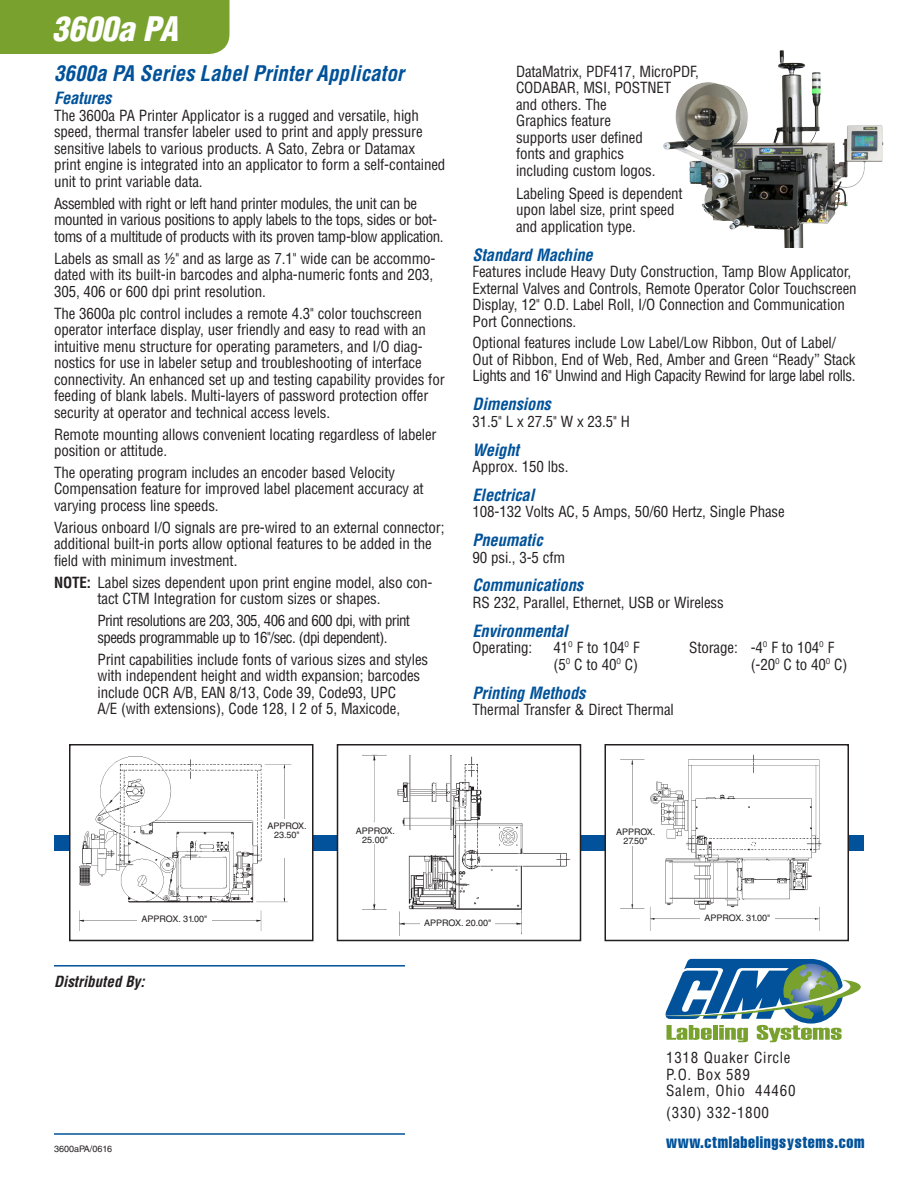
<style>
.page{position:relative;width:918px;height:1188px;background:#fff}
.page>*{position:absolute;margin:0;border:0;box-sizing:border-box;transform-origin:0 0}
.t1{font:italic 900 condensed 33px "Helvetica LT Std";color:#fff}
.t2{font:italic 700 condensed 21px "Helvetica LT Std";color:#01529a}
.Section_Head{font:italic 700 condensed 16.5px "Helvetica LT Std";letter-spacing:-.01em;color:#01529a}
.Body{font:16.5px "Helvetica LT Std Comp";letter-spacing:.04em;color:#01529a}
.Body-2{font:condensed 15px/16.5px "Helvetica LT Std";letter-spacing:-.01em;color:#231f20}
.Body-3{font:condensed 15px/16.5px "Helvetica LT Std";letter-spacing:-.03em;color:#231f20}
.Body-4{font:condensed 15px/16.5px "Helvetica LT Std";letter-spacing:-.04em;color:#231f20}
.Body-5{font:condensed 15px "Helvetica LT Std";letter-spacing:.045em;color:#231f20}
.Body-6{font:italic 700 condensed 15px "Helvetica LT Std";color:#231f20}
.Body-7{font:9px "Helvetica LT Std";color:#231f20}
.s1{font-weight:700}
</style>
<div class="page">
<div style="left:54px;top:836px;width:810px;height:15px;background:#01529a"></div>
<hr style="left:54px;top:965px;width:351px;height:2px;background:#01529a">
<hr style="left:54px;top:1133px;width:351px;height:2px;background:#01529a">
<img style="left:72px;top:756px;width:239px;height:175px">
<div style="left:69px;top:744px;width:245px;height:197px;border:2px solid #231f20"></div>
<img style="left:340px;top:755px;width:238px;height:181px">
<div style="left:337px;top:744px;width:244px;height:197px;border:2px solid #231f20"></div>
<img style="left:607px;top:754px;width:239px;height:177px">
<div style="left:604px;top:744px;width:245px;height:197px;border:2px solid #231f20"></div>
<div style="left:265px;top:821px;width:43px;height:37px;background:#fff"></div>
<div style="left:353px;top:826px;width:44px;height:18px;background:#fff"></div>
<div style="left:137px;top:914px;width:75px;height:14px;background:#fff"></div>
<div style="left:421px;top:918px;width:74px;height:13px;background:#fff"></div>
<div style="left:613px;top:827px;width:45px;height:19px;background:#fff"></div>
<div style="left:700px;top:913px;width:75px;height:13px;background:#fff"></div>
<div style="left:0;top:0;width:230px;height:54px;background:#78a22d"></div>
<svg style="left:665px;top:959px;width:196px;height:83px"></svg>
<img style="left:663px;top:50px;width:221px;height:198px">
<p class="t1" style="left:52px;top:8px;width:128px">3600a PA</p>
<p class="t2" style="left:54px;top:60px;width:351px">3600a PA Series Label Printer Applicator</p>
<p class="Section_Head" style="left:54px;top:88px;width:59px">Features</p>
<p class="Body-2" style="left:54px;top:107px;width:393px">The 3600a PA Printer Applicator is a rugged and versatile, high speed, thermal transfer labeler used to print and apply pressure sensitive labels to various products. A Sato, Zebra or Datamax print engine is integrated into an applicator to form a self-contained unit to print variable data.</p>
<p class="Body-3" style="left:54px;top:195px;width:391px">Assembled with right or left hand printer modules, the unit can be mounted in various positions to apply labels to the tops, sides or bot&shy;toms of a multitude of products with its proven tamp-blow application.</p>
<p class="Body-2" style="left:54px;top:250px;width:383px">Labels as small as ½" and as large as 7.1" wide can be accommo&shy;dated with its built-in barcodes and alpha-numeric fonts and 203,<br>305, 406 or 600 dpi print resolution.</p>
<p class="Body-2" style="left:54px;top:305px;width:392px">The 3600a plc control includes a remote 4.3" color touchscreen operator interface display, user friendly and easy to read with an intuitive menu structure for operating parameters, and I/O diag&shy;nostics for use in labeler setup and troubleshooting of interface connectivity. An enhanced set up and testing capability provides for feeding of blank labels. Multi-layers of password protection offer security at operator and technical access levels.</p>
<p class="Body-2" style="left:54px;top:426px;width:384px">Remote mounting allows convenient locating regardless of labeler position or attitude.</p>
<p class="Body-2" style="left:54px;top:464px;width:371px">The operating program includes an encoder based Velocity<br>Compensation feature for improved label placement accuracy at varying process line speeds.</p>
<p class="Body-2" style="left:54px;top:519px;width:392px">Various onboard I/O signals are pre-wired to an external connector; additional built-in ports allow optional features to be added in the field with minimum investment.</p>
<p class="Body-2" style="left:54px;top:574px;width:380px;text-align:center"><span class="s1">NOTE:</span> Label sizes dependent upon print engine model, also con&shy;tact CTM Integration for custom sizes or shapes.</p>
<p class="Body-4" style="left:98px;top:612px;width:314px">Print resolutions are 203, 305, 406 and 600 dpi, with print speeds programmable up to 16"/sec. (dpi dependent).</p>
<p class="Body-2" style="left:98px;top:651px;width:332px">Print capabilities include fonts of various sizes and styles with independent height and width expansion; barcodes include OCR A/B, EAN 8/13, Code 39, Code93, UPC<br>A/E (with extensions), Code 128, I 2 of 5, Maxicode,</p>
<p class="Body-2" style="left:516px;top:63px;width:184px">DataMatrix, PDF417, MicroPDF,<br>CODABAR, MSI, POSTNET<br>and others. The<br>Graphics feature<br>supports user defined<br>fonts and graphics<br>including custom logos.</p>
<p class="Body-2" style="left:516px;top:185px;width:168px">Labeling Speed is dependent upon label size, print speed and application type.</p>
<p class="Section_Head" style="left:472px;top:244px;width:122px">Standard Machine</p>
<p class="Body-2" style="left:472px;top:263px;width:386px">Features include Heavy Duty Construction, Tamp Blow Applicator, External Valves and Controls, Remote Operator Color Touchscreen Display, 12" O.D. Label Roll, I/O Connection and Communication Port Connections.</p>
<p class="Body-2" style="left:472px;top:335px;width:385px">Optional features include Low Label/Low Ribbon, Out of Label/<br>Out of Ribbon, End of Web, Red, Amber and Green “Ready” Stack<br>Lights and 16" Unwind and High Capacity Rewind for large label rolls.</p>
<p class="Section_Head" style="left:472px;top:394px;width:80px">Dimensions</p>
<p class="Body-2" style="left:472px;top:413px;width:159px">31.5" L x 27.5" W x 23.5" H</p>
<p class="Section_Head" style="left:472px;top:439px;width:48px">Weight</p>
<p class="Body-2" style="left:472px;top:458px;width:97px">Approx. 150 lbs.</p>
<p class="Section_Head" style="left:472px;top:485px;width:63px">Electrical</p>
<p class="Body-2" style="left:472px;top:504px;width:314px">108-132 Volts AC, 5 Amps, 50/60 Hertz, Single Phase</p>
<p class="Section_Head" style="left:472px;top:530px;width:72px">Pneumatic</p>
<p class="Body-2" style="left:472px;top:549px;width:94px">90 psi., 3-5 cfm</p>
<p class="Section_Head" style="left:472px;top:575px;width:112px">Communications</p>
<p class="Body-2" style="left:472px;top:594px;width:253px">RS 232, Parallel, Ethernet, USB or Wireless</p>
<p class="Section_Head" style="left:472px;top:620px;width:97px">Environmental</p>
<p class="Body-2" style="left:472px;top:639px;width:61px">Operating:</p>
<p class="Body-2" style="left:554px;top:639px;width:88px">41<sup>O</sup> F to 104<sup>O</sup> F</p>
<p class="Body-2" style="left:689px;top:639px;width:147px">Storage: -4<sup>O</sup> F to 104<sup>O</sup> F</p>
<p class="Body-2" style="left:554px;top:656px;width:86px">(5<sup>O</sup> C to 40<sup>O</sup> C)</p>
<p class="Body-2" style="left:751px;top:656px;width:98px">(-20<sup>O</sup> C to 40<sup>O</sup> C)</p>
<p class="Section_Head" style="left:472px;top:682px;width:114px">Printing Methods</p>
<p class="Body-2" style="left:472px;top:701px;width:203px">Thermal Transfer &amp; Direct Thermal</p>
<p class="Body-7" style="left:268px;top:821px;width:41px">APPROX.</p>
<p class="Body-7" style="left:274px;top:830px;width:27px">23.50"</p>
<p class="Body-7" style="left:356px;top:825px;width:41px">APPROX.</p>
<p class="Body-7" style="left:362px;top:834px;width:27px">25.00"</p>
<p class="Body-7" style="left:616px;top:826px;width:41px">APPROX.</p>
<p class="Body-7" style="left:623px;top:835px;width:26px">27.50"</p>
<p class="Body-7" style="left:142px;top:914px;width:67px">APPROX. 31.00"</p>
<p class="Body-6" style="left:54px;top:972px;width:92px">Distributed By:</p>
<p class="Body-7" style="left:54px;top:1143px;width:60px">3600aPA/0616</p>
<p class="Body-7" style="left:424px;top:918px;width:69px">APPROX. 20.00"</p>
<p class="Body-7" style="left:705px;top:912px;width:67px">APPROX. 31.00"</p>
<p class="Body-5" style="left:666px;top:1049px;width:126px">1318 Quaker Circle</p>
<p class="Body-2" style="left:666px;top:1066px;width:85px">P.O. Box 589</p>
<p class="Body-5" style="left:666px;top:1082px;width:131px">Salem, Ohio 44460</p>
<p class="Body-5" style="left:666px;top:1104px;width:104px">(330) 332-1800</p>
<p class="Body" style="left:666px;top:1132px;width:200px">www.ctmlabelingsystems.com</p>
</div>
